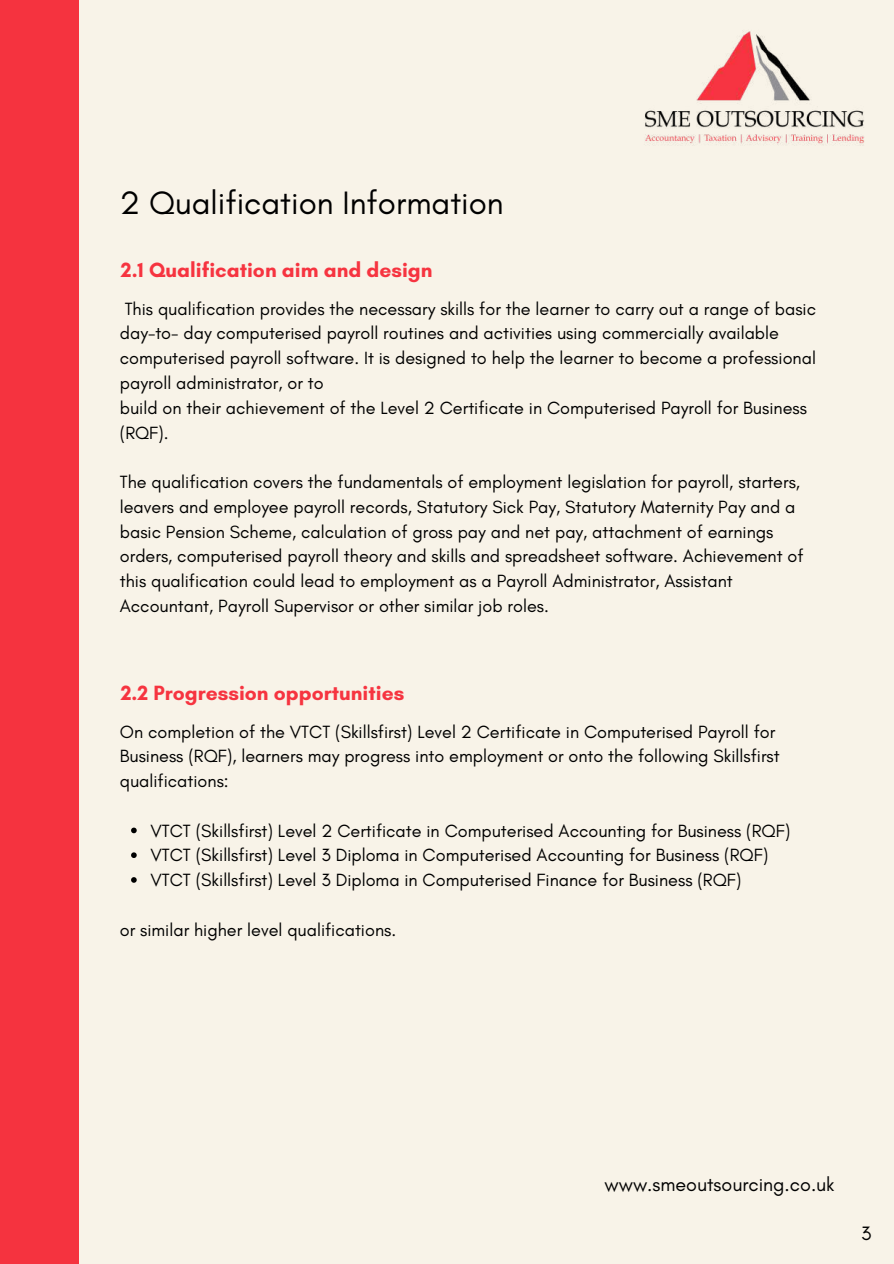
<style>
.page{position:relative;width:894px;height:1264px;background:#fff}
.page>*{position:absolute;margin:0;border:0;box-sizing:border-box;transform-origin:0 0}
.t1{font:33px "Glacial Indifference";color:#000}
.t2{font:700 21px "Glacial Indifference";color:#f63440}
.t3{font:19.65px "Glacial Indifference";color:#000}
.t4{font:18px/24.8px "Glacial Indifference";color:#000}
</style>
<div class="page">
<div style="left:0;top:0;width:893px;height:1263px;background:#f8f3e8"></div>
<img style="left:645px;top:31px;width:219px;height:115px">
<svg style="left:131px;top:827px;width:6px;height:6px"></svg>
<svg style="left:131px;top:852px;width:6px;height:6px"></svg>
<svg style="left:131px;top:877px;width:6px;height:5px"></svg>
<div style="left:0;top:0;width:78px;height:1263px;background:#f5333f"></div>
<h1 class="t1" style="left:120px;top:182px;width:385px">2 Qualification Information</h1>
<p class="t2" style="left:121px;top:257px;width:313px">2.1 Qualification aim and design</p>
<p class="t4" style="left:120px;top:296px;width:697px">This qualification provides the necessary skills for the learner to carry out a range of basic day-to- day computerised payroll routines and activities using commercially available computerised payroll software. It is designed to help the learner to become a professional payroll administrator, or to<br>build on their achievement of the Level 2 Certificate in Computerised Payroll for Business (RQF).</p>
<p class="t4" style="left:120px;top:469px;width:685px">The qualification covers the fundamentals of employment legislation for payroll, starters, leavers and employee payroll records, Statutory Sick Pay, Statutory Maternity Pay and a basic Pension Scheme, calculation of gross pay and net pay, attachment of earnings orders, computerised payroll theory and skills and spreadsheet software. Achievement of this qualification could lead to employment as a Payroll Administrator, Assistant Accountant, Payroll Supervisor or other similar job roles.</p>
<p class="t2" style="left:121px;top:680px;width:285px">2.2 Progression opportunities</p>
<p class="t4" style="left:120px;top:719px;width:661px">On completion of the VTCT (Skillsfirst) Level 2 Certificate in Computerised Payroll for<br>Business (RQF), learners may progress into employment or onto the following Skillsfirst qualifications:</p>
<p class="t4" style="left:150px;top:818px;width:641px">VTCT (Skillsfirst) Level 2 Certificate in Computerised Accounting for Business (RQF)<br>VTCT (Skillsfirst) Level 3 Diploma in Computerised Accounting for Business (RQF)<br>VTCT (Skillsfirst) Level 3 Diploma in Computerised Finance for Business (RQF)</p>
<p class="t4" style="left:120px;top:917px;width:278px">or similar higher level qualifications.</p>
<p class="t3" style="left:604px;top:1172px;width:231px">www.smeoutsourcing.co.uk</p>
<p class="t3" style="left:860px;top:1221px;width:12px">3</p>
</div>
